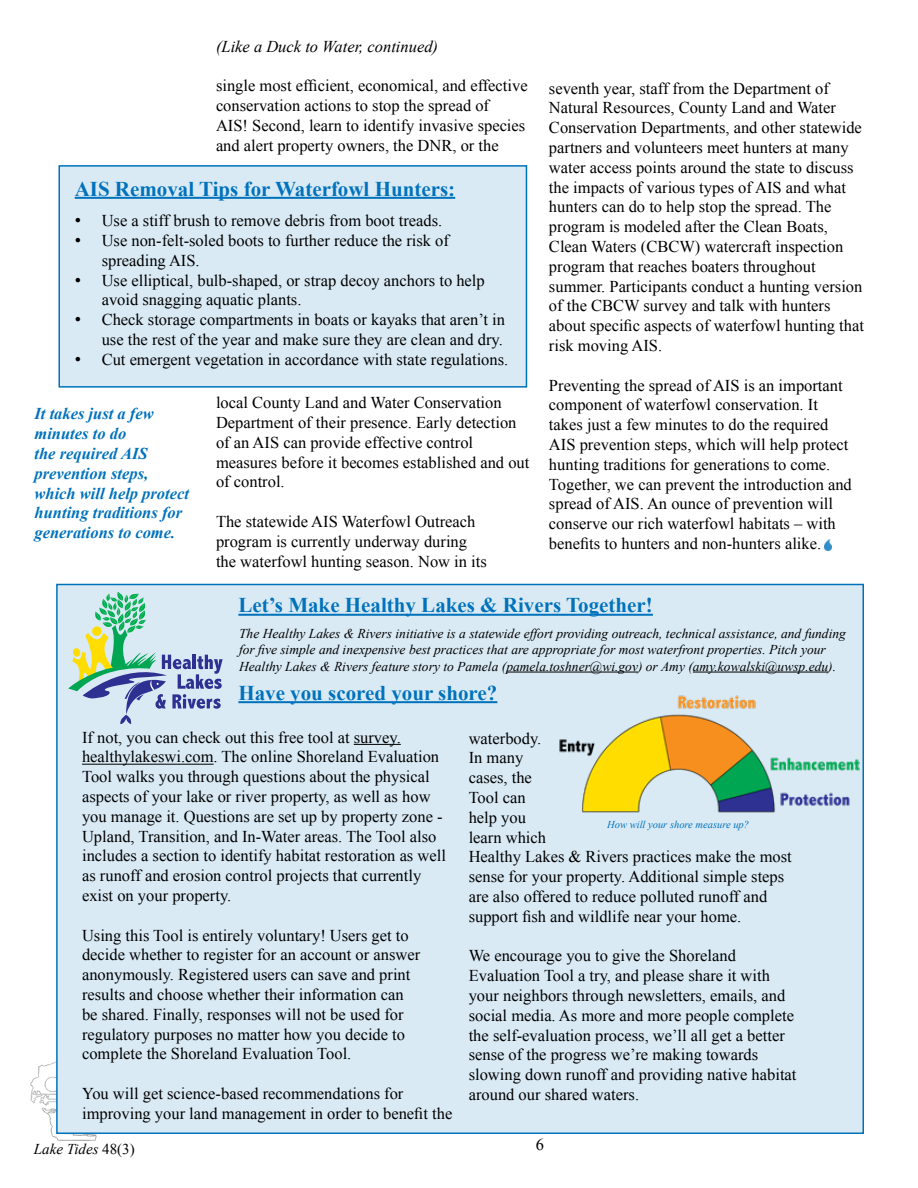
<style>
.page{position:relative;width:918px;height:1188px;background:#fff}
.page>*{position:absolute;margin:0;border:0;box-sizing:border-box;transform-origin:0 0}
.t1{font:700 21px "Times New Roman";color:#0072bc}
.t2{font:16.5px/19.8px "Times New Roman";color:#000}
.t3{font:italic 700 16.5px/19.8px "Times New Roman";color:#0072bc}
.t4{font:italic 16.5px "Times New Roman";color:#000}
.t5{font:italic 15px "Times New Roman";color:#000}
.t6{font:italic 13.5px/16.2px "Times New Roman";color:#000}
.t7{font:italic 10.5px "Times New Roman";color:#0072bc}
.s1{font-size:18px}
.s2{font-style:normal}
</style>
<div class="page">
<img style="left:31px;top:1061px;width:66px;height:80px">
<div style="left:58px;top:165px;width:469px;height:223px;background:#d9eaf5;border:2px solid #0072bc"></div>
<hr style="left:75px;top:197px;width:380px;height:2px;background:#0072bc">
<svg style="left:824px;top:540px;width:7px;height:11px"></svg>
<div style="left:56px;top:584px;width:808px;height:550px;background:#d9eaf5;border:2px solid #0072bc"></div>
<svg style="left:68px;top:591px;width:155px;height:133px"></svg>
<hr style="left:238px;top:614px;width:415px;height:2px;background:#0072bc">
<hr style="left:506px;top:672px;width:132px;height:1px;background:#000">
<hr style="left:693px;top:672px;width:135px;height:1px;background:#000">
<hr style="left:238px;top:701px;width:259px;height:2px;background:#0072bc">
<img style="left:559px;top:688px;width:305px;height:145px">
<hr style="left:354px;top:744px;width:47px;height:1px;background:#000">
<hr style="left:82px;top:764px;width:132px;height:1px;background:#000">
<p class="t4" style="left:216px;top:35px;width:224px">(Like a Duck to Water, continued)</p>
<p class="t2" style="left:216px;top:76px;width:313px">single most efficient, economical, and effective conservation actions to stop the spread of<br>AIS! Second, learn to identify invasive species and alert property owners, the DNR, or the</p>
<p class="t1" style="left:75px;top:174px;width:382px">AIS Removal Tips for Waterfowl Hunters:</p>
<p class="t2" style="left:75px;top:210px;width:369px"><span class="s1">•</span> Use a stiff brush to remove debris from boot treads.</p>
<p class="t2" style="left:102px;top:230px;width:349px;text-indent:-27px"><span class="s1">•</span> Use non-felt-soled boots to further reduce the risk of spreading AIS.</p>
<p class="t2" style="left:102px;top:270px;width:385px;text-indent:-27px"><span class="s1">•</span> Use elliptical, bulb-shaped, or strap decoy anchors to help avoid snagging aquatic plants.</p>
<p class="t2" style="left:75px;top:309px;width:432px;text-align:right"><span class="s1">•</span> Check storage compartments in boats or kayaks that aren’t in use the rest of the year and make sure they are clean and dry.</p>
<p class="t2" style="left:75px;top:349px;width:435px"><span class="s1">•</span> Cut emergent vegetation in accordance with state regulations.</p>
<p class="t3" style="left:35px;top:404px;width:156px">It takes just a few minutes to do<br>the required AIS prevention steps, which will help protect hunting traditions for generations to come.</p>
<p class="t2" style="left:216px;top:392px;width:315px">local County Land and Water Conservation Department of their presence. Early detection of an AIS can provide effective control measures before it becomes established and out of control.</p>
<p class="t2" style="left:216px;top:511px;width:272px">The statewide AIS Waterfowl Outreach program is currently underway during the waterfowl hunting season. Now in its</p>
<p class="t2" style="left:549px;top:78px;width:317px">seventh year, staff from the Department of Natural Resources, County Land and Water Conservation Departments, and other statewide partners and volunteers meet hunters at many water access points around the state to discuss the impacts of various types of AIS and what hunters can do to help stop the spread. The program is modeled after the Clean Boats, Clean Waters (CBCW) watercraft inspection program that reaches boaters throughout summer. Participants conduct a hunting version of the CBCW survey and talk with hunters about specific aspects of waterfowl hunting that risk moving AIS.</p>
<p class="t2" style="left:549px;top:375px;width:304px">Preventing the spread of AIS is an important component of waterfowl conservation. It takes just a few minutes to do the required AIS prevention steps, which will help protect hunting traditions for generations to come.<br>Together, we can prevent the introduction and spread of AIS. An ounce of prevention will conserve our rich waterfowl habitats – with benefits to hunters and non-hunters alike.</p>
<p class="t1" style="left:238px;top:591px;width:416px">Let’s Make Healthy Lakes &amp; Rivers Together!</p>
<p class="t6" style="left:239px;top:625px;width:608px">The Healthy Lakes &amp; Rivers initiative is a statewide effort providing outreach, technical assistance, and funding for five simple and inexpensive best practices that are appropriate for most waterfront properties. Pitch your<br>Healthy Lakes &amp; Rivers feature story to Pamela (pamela.toshner@wi.gov) or Amy (amy.kowalski@uwsp.edu).</p>
<p class="t1" style="left:238px;top:678px;width:261px">Have you scored your shore?</p>
<p class="t2" style="left:82px;top:727px;width:365px">If not, you can check out this free tool at survey. healthylakeswi.com. The online Shoreland Evaluation Tool walks you through questions about the physical aspects of your lake or river property, as well as how you manage it. Questions are set up by property zone - Upland, Transition, and In-Water areas. The Tool also includes a section to identify habitat restoration as well as runoff and erosion control projects that currently exist on your property.</p>
<p class="t2" style="left:82px;top:925px;width:340px">Using this Tool is entirely voluntary! Users get to decide whether to register for an account or answer anonymously. Registered users can save and print results and choose whether their information can be shared. Finally, responses will not be used for regulatory purposes no matter how you decide to complete the Shoreland Evaluation Tool.</p>
<p class="t2" style="left:82px;top:1083px;width:372px">You will get science-based recommendations for improving your land management in order to benefit the</p>
<p class="t5" style="left:34px;top:1139px;width:102px">Lake Tides <span class="s2">48(3)</span></p>
<p class="t2" style="left:469px;top:728px;width:325px">waterbody.<br>In many<br>cases, the<br>Tool can<br>help you<br>learn which<br>Healthy Lakes &amp; Rivers practices make the most sense for your property. Additional simple steps are also offered to reduce polluted runoff and support fish and wildlife near your home.</p>
<p class="t2" style="left:469px;top:946px;width:329px">We encourage you to give the Shoreland Evaluation Tool a try, and please share it with your neighbors through newsletters, emails, and social media. As more and more people complete the self-evaluation process, we’ll all get a better sense of the progress we’re making towards slowing down runoff and providing native habitat around our shared waters.</p>
<p class="t7" style="left:607px;top:817px;width:143px">How will your shore measure up?</p>
<p class="t2" style="left:536px;top:1134px;width:10px">6</p>
</div>
